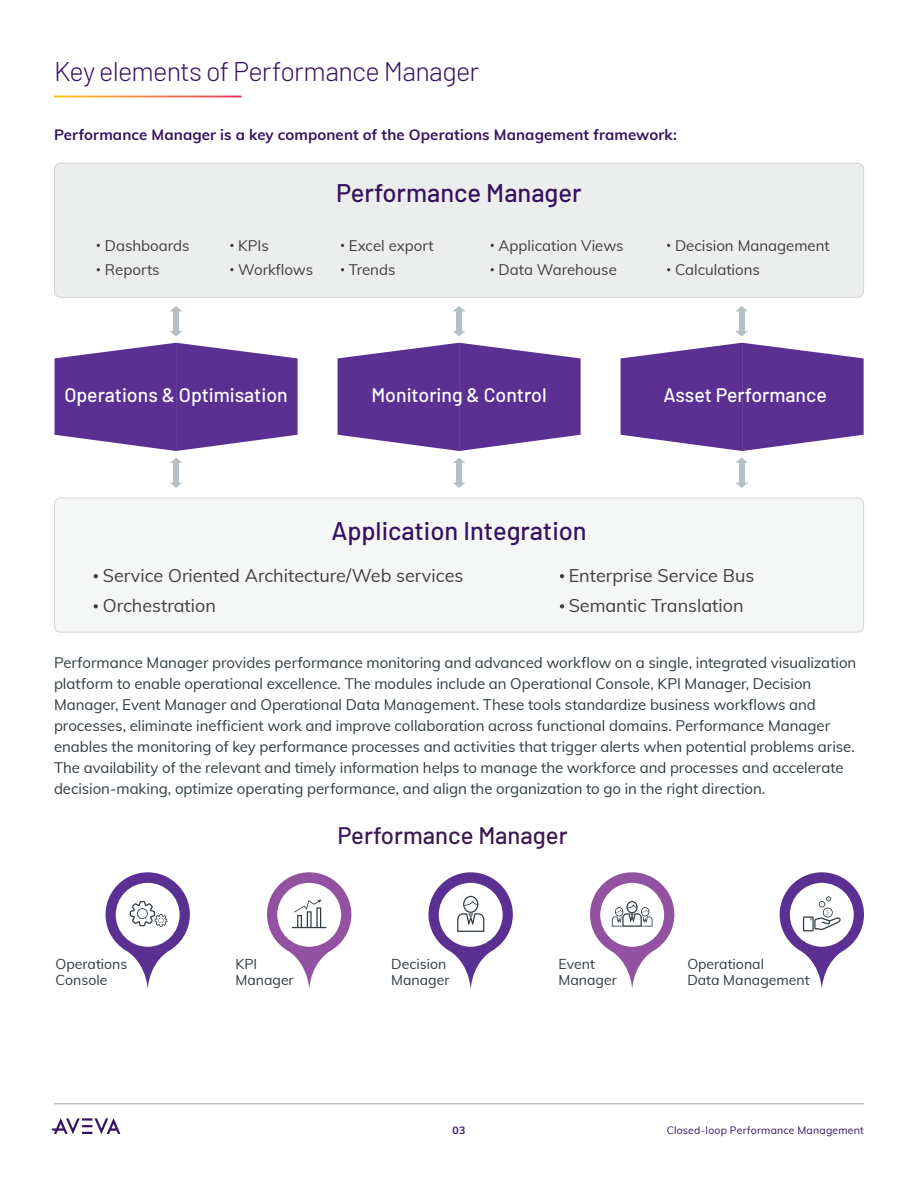
<style>
.page{position:relative;width:918px;height:1188px;background:#fff}
.page>*{position:absolute;margin:0;border:0;box-sizing:border-box;transform-origin:0 0}
.H3_Internal_Pages{font:300 27px "Barlow";letter-spacing:-.03em;color:#371260}
.t1{font:500 25.5px "Barlow";color:#371260}
.t2{font:500 23.85px "Barlow";color:#3c1852}
.t3{font:500 19.5px "Barlow";color:#fff}
.t4{font:18px/30px "Muli";color:#3f3f3f}
.Body_Copy{font:15px/21px "Muli";letter-spacing:-.005em;color:#2f3b41}
.t5{font:15px/24px "Muli";color:#3f3f3f}
.S2_Subheadlines_2{font:700 15px "Muli";letter-spacing:.01em;color:#371260}
.t6{font:14.1px/17px "Muli";color:#2f3b41}
.t7{font:10.5px "Muli";letter-spacing:.02em;color:#371260}
.t8{font:700 10.5px "Muli";color:#371260}
</style>
<div class="page">
<hr style="left:54px;top:1104px;width:810px;height:1px;background:#a3a7a9">
<svg style="left:52px;top:1118px;width:68px;height:16px"></svg>
<svg style="left:621px;top:343px;width:243px;height:108px;background:#714ea1"></svg>
<svg style="left:338px;top:343px;width:243px;height:108px;background:#714ea1"></svg>
<div style="left:55px;top:498px;width:809px;height:134px;background:#f5f6f6;border-radius:6px"></div>
<div style="left:54px;top:498px;width:810px;height:134px;border:1px solid #231f20;border-radius:6px"></div>
<div style="left:55px;top:163px;width:809px;height:134px;background:#eceded;border-radius:6px"></div>
<div style="left:54px;top:163px;width:810px;height:135px;border:1px solid #231f20;border-radius:6px"></div>
<svg style="left:55px;top:343px;width:243px;height:108px;background:#714ea1"></svg>
<div style="left:173px;top:311px;width:6px;height:21px;background:#b6bfc4"></div>
<svg style="left:170px;top:306px;width:12px;height:5px"></svg>
<svg style="left:170px;top:331px;width:12px;height:5px"></svg>
<div style="left:173px;top:462px;width:6px;height:21px;background:#b6bfc4"></div>
<svg style="left:170px;top:458px;width:12px;height:5px"></svg>
<svg style="left:170px;top:483px;width:12px;height:5px"></svg>
<div style="left:456px;top:311px;width:6px;height:21px;background:#b6bfc4"></div>
<svg style="left:453px;top:306px;width:12px;height:5px"></svg>
<svg style="left:453px;top:331px;width:12px;height:5px"></svg>
<div style="left:456px;top:462px;width:6px;height:21px;background:#b6bfc4"></div>
<svg style="left:453px;top:458px;width:12px;height:5px"></svg>
<svg style="left:453px;top:483px;width:12px;height:5px"></svg>
<div style="left:739px;top:311px;width:5px;height:21px;background:#b6bfc4"></div>
<svg style="left:736px;top:306px;width:11px;height:5px"></svg>
<svg style="left:735px;top:331px;width:13px;height:5px"></svg>
<div style="left:739px;top:462px;width:5px;height:21px;background:#b6bfc4"></div>
<svg style="left:735px;top:458px;width:13px;height:5px"></svg>
<svg style="left:736px;top:483px;width:11px;height:5px"></svg>
<svg style="left:230px;top:244px;width:4px;height:3px"></svg>
<svg style="left:230px;top:268px;width:4px;height:3px"></svg>
<svg style="left:94px;top:604px;width:4px;height:4px"></svg>
<svg style="left:94px;top:574px;width:4px;height:4px"></svg>
<svg style="left:560px;top:604px;width:4px;height:4px"></svg>
<svg style="left:560px;top:574px;width:4px;height:4px"></svg>
<svg style="left:429px;top:872px;width:84px;height:117px"></svg>
<svg style="left:106px;top:872px;width:84px;height:117px"></svg>
<svg style="left:267px;top:872px;width:84px;height:117px"></svg>
<svg style="left:780px;top:872px;width:84px;height:117px"></svg>
<svg style="left:590px;top:872px;width:84px;height:117px"></svg>
<p class="H3_Internal_Pages" style="left:54px;top:55px;width:427px">Key elements of Performance Manager</p>
<p class="S2_Subheadlines_2" style="left:54px;top:123px;width:624px">Performance Manager is a key component of the Operations Management framework:</p>
<p class="t1" style="left:336px;top:177px;width:247px">Performance Manager</p>
<p class="t5" style="left:499px;top:233px;width:127px">Application Views<br>Data Warehouse</p>
<p class="t5" style="left:105px;top:233px;width:86px">Dashboards<br>Reports</p>
<p class="t5" style="left:238px;top:233px;width:77px">KPIs<br>Workflows</p>
<p class="t5" style="left:349px;top:233px;width:86px">Excel export<br>Trends</p>
<p class="t5" style="left:675px;top:233px;width:156px">Decision Management<br>Calculations</p>
<p class="t3" style="left:64px;top:383px;width:225px">Operations &amp; Optimisation</p>
<p class="t3" style="left:371px;top:383px;width:177px">Monitoring &amp; Control</p>
<p class="t3" style="left:663px;top:383px;width:165px">Asset Performance</p>
<p class="t1" style="left:331px;top:515px;width:257px">Application Integration</p>
<p class="t4" style="left:103px;top:560px;width:362px">Service Oriented Architecture/Web services</p>
<p class="t4" style="left:569px;top:560px;width:187px">Enterprise Service Bus<br>Semantic Translation</p>
<p class="t4" style="left:103px;top:590px;width:115px">Orchestration</p>
<p class="Body_Copy" style="left:54px;top:651px;width:804px">Performance Manager provides performance monitoring and advanced workflow on a single, integrated visualization platform to enable operational excellence. The modules include an Operational Console, KPI Manager, Decision Manager, Event Manager and Operational Data Management. These tools standardize business workflows and processes, eliminate inefficient work and improve collaboration across functional domains. Performance Manager enables the monitoring of key performance processes and activities that trigger alerts when potential problems arise.<br>The availability of the relevant and timely information helps to manage the workforce and processes and accelerate decision-making, optimize operating performance, and align the organization to go in the right direction.</p>
<p class="t2" style="left:337px;top:821px;width:232px">Performance Manager</p>
<p class="t6" style="left:235px;top:954px;width:60px">KPI<br>Manager</p>
<p class="t6" style="left:687px;top:954px;width:124px">Operational<br>Data Management</p>
<p class="t6" style="left:56px;top:954px;width:73px">Operations<br>Console</p>
<p class="t6" style="left:558px;top:954px;width:60px">Event<br>Manager</p>
<p class="t6" style="left:391px;top:954px;width:60px">Decision<br>Manager</p>
<p class="t8" style="left:453px;top:1123px;width:14px">03</p>
<p class="t7" style="left:667px;top:1122px;width:199px">Closed-loop Performance Management</p>
</div>
